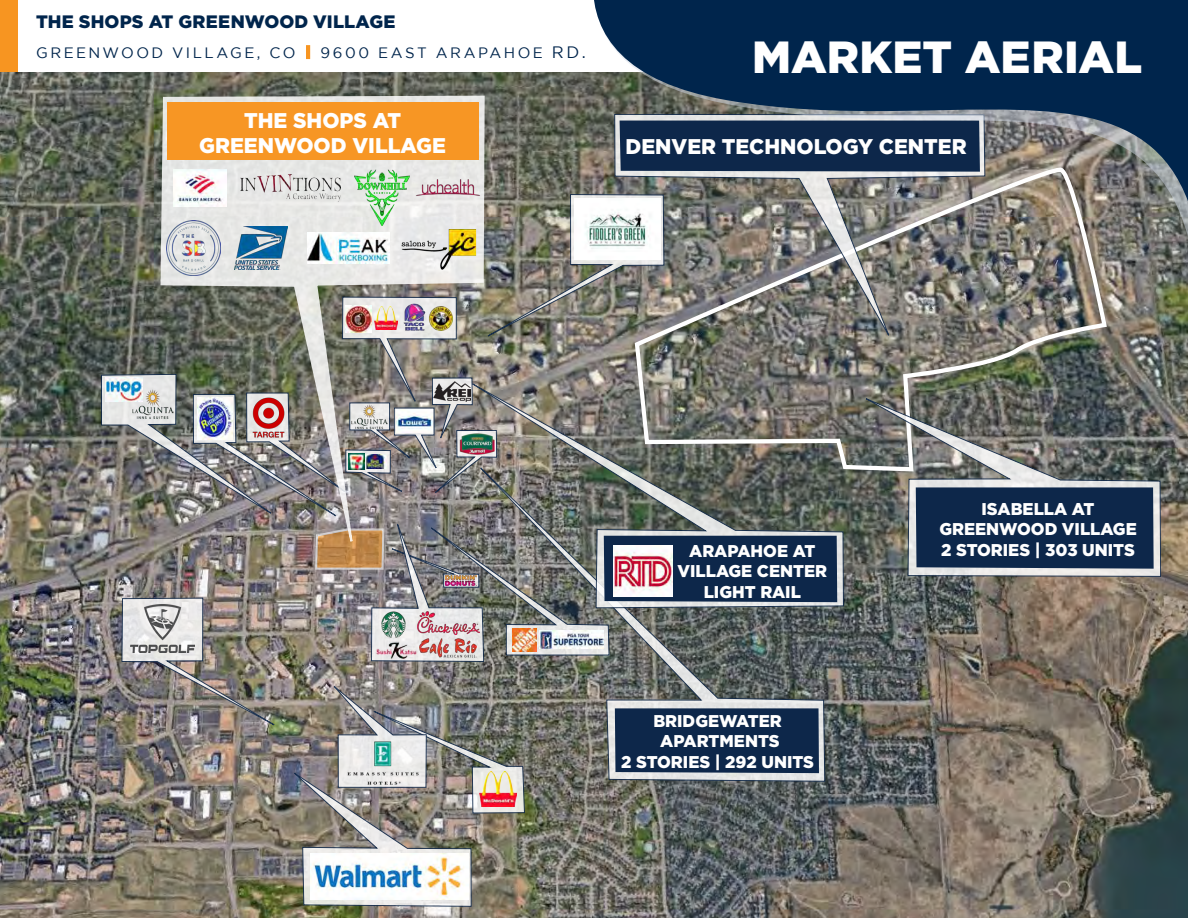
<style>
.page{position:relative;width:1188px;height:918px;background:#fff}
.page>*{position:absolute;margin:0;border:0;box-sizing:border-box;transform-origin:0 0}
.t1{font:900 45px "Gotham";color:#fff}
.t2{font:900 21.3px/25.5px "Gotham";color:#fff;text-align:center}
.t3{font:900 18px "Gotham";letter-spacing:.01em;color:#00254c}
.t4{font:900 17.1px/20.4px "Gotham";color:#fff;text-align:center}
.t5{font:15px "Gotham";letter-spacing:.16em;color:#00254c}
.s1{color:#f79521}
.s2{font-size:16.5px}
</style>
<div class="page">
<img style="left:0;top:72px;width:1188px;height:846px">
<svg style="left:481px;top:662px;width:344px;height:120px;background:#7e807c"></svg>
<img style="left:664px;top:238px;width:445px;height:236px">
<svg style="left:160px;top:96px;width:325px;height:445px;background:#bbb9b6"></svg>
<img style="left:122px;top:598px;width:152px;height:127px">
<svg style="left:664px;top:238px;width:321px;height:97px;background:#81807b"></svg>
<svg style="left:472px;top:384px;width:372px;height:224px;background:#6e7069"></svg>
<svg style="left:866px;top:398px;width:295px;height:179px;background:#7d7f7d"></svg>
<img style="left:101px;top:194px;width:563px;height:322px">
<div style="left:168px;top:102px;width:311px;height:58px;background:#f79624"></div>
<img style="left:315px;top:524px;width:522px;height:138px">
<div style="left:916px;top:487px;width:238px;height:82px;background:#0d274a"></div>
<div style="left:615px;top:708px;width:204px;height:65px;background:#0d274a"></div>
<img style="left:294px;top:686px;width:231px;height:221px">
<img style="left:251px;top:395px;width:34px;height:44px">
<img style="left:197px;top:398px;width:36px;height:41px">
<img style="left:380px;top:612px;width:26px;height:27px">
<img style="left:174px;top:170px;width:52px;height:36px">
<img style="left:241px;top:175px;width:99px;height:27px">
<img style="left:308px;top:233px;width:81px;height:31px">
<img style="left:166px;top:221px;width:54px;height:55px">
<img style="left:410px;top:172px;width:77px;height:31px">
<img style="left:235px;top:227px;width:52px;height:43px">
<img style="left:346px;top:741px;width:73px;height:44px">
<img style="left:311px;top:853px;width:158px;height:47px">
<img style="left:130px;top:605px;width:64px;height:48px">
<img style="left:132px;top:390px;width:42px;height:29px">
<img style="left:105px;top:378px;width:38px;height:23px">
<img style="left:614px;top:545px;width:58px;height:52px">
<img style="left:512px;top:628px;width:25px;height:23px">
<img style="left:417px;top:612px;width:62px;height:23px">
<img style="left:540px;top:630px;width:64px;height:19px">
<img style="left:375px;top:639px;width:43px;height:22px">
<img style="left:396px;top:409px;width:36px;height:24px">
<img style="left:352px;top:404px;width:35px;height:24px">
<img style="left:434px;top:382px;width:37px;height:19px">
<img style="left:574px;top:199px;width:87px;height:60px">
<img style="left:459px;top:433px;width:35px;height:21px">
<img style="left:348px;top:454px;width:38px;height:15px">
<img style="left:401px;top:228px;width:75px;height:42px">
<img style="left:420px;top:639px;width:57px;height:18px">
<img style="left:446px;top:575px;width:31px;height:11px">
<img style="left:479px;top:772px;width:37px;height:35px">
<img style="left:374px;top:307px;width:22px;height:23px">
<img style="left:345px;top:306px;width:27px;height:26px">
<img style="left:396px;top:299px;width:36px;height:37px">
<img style="left:426px;top:304px;width:29px;height:29px">
<img style="left:355px;top:163px;width:54px;height:63px">
<div style="left:0;top:0;width:18px;height:72px;background:#f79521"></div>
<img style="left:593px;top:202px;width:595px;height:36px">
<svg style="left:593px;top:0;width:595px;height:202px;background:#314860"></svg>
<p class="t3" style="left:36px;top:11px;width:361px">THE SHOPS AT GREENWOOD VILLAGE</p>
<p class="t5" style="left:36px;top:44px;width:551px">GREENWOOD VILLAGE, CO <span class="s1">l</span> 9600 EAST ARAPAHOE <span class="s2">RD.</span></p>
<p class="t2" style="left:199px;top:107px;width:248px">THE SHOPS AT<br>GREENWOOD VILLAGE</p>
<p class="t1" style="left:752px;top:31px;width:392px">MARKET AERIAL</p>
<p class="t2" style="left:626px;top:134px;width:343px">DENVER TECHNOLOGY CENTER</p>
<p class="t4" style="left:678px;top:540px;width:151px">ARAPAHOE AT<br>VILLAGE CENTER<br>LIGHT RAIL</p>
<p class="t4" style="left:621px;top:710px;width:194px">BRIDGEWATER<br>APARTMENTS<br>2 STORIES | 292 UNITS</p>
<p class="t4" style="left:939px;top:498px;width:199px">ISABELLA AT<br>GREENWOOD VILLAGE<br>2 STORIES | 303 UNITS</p>
</div>
